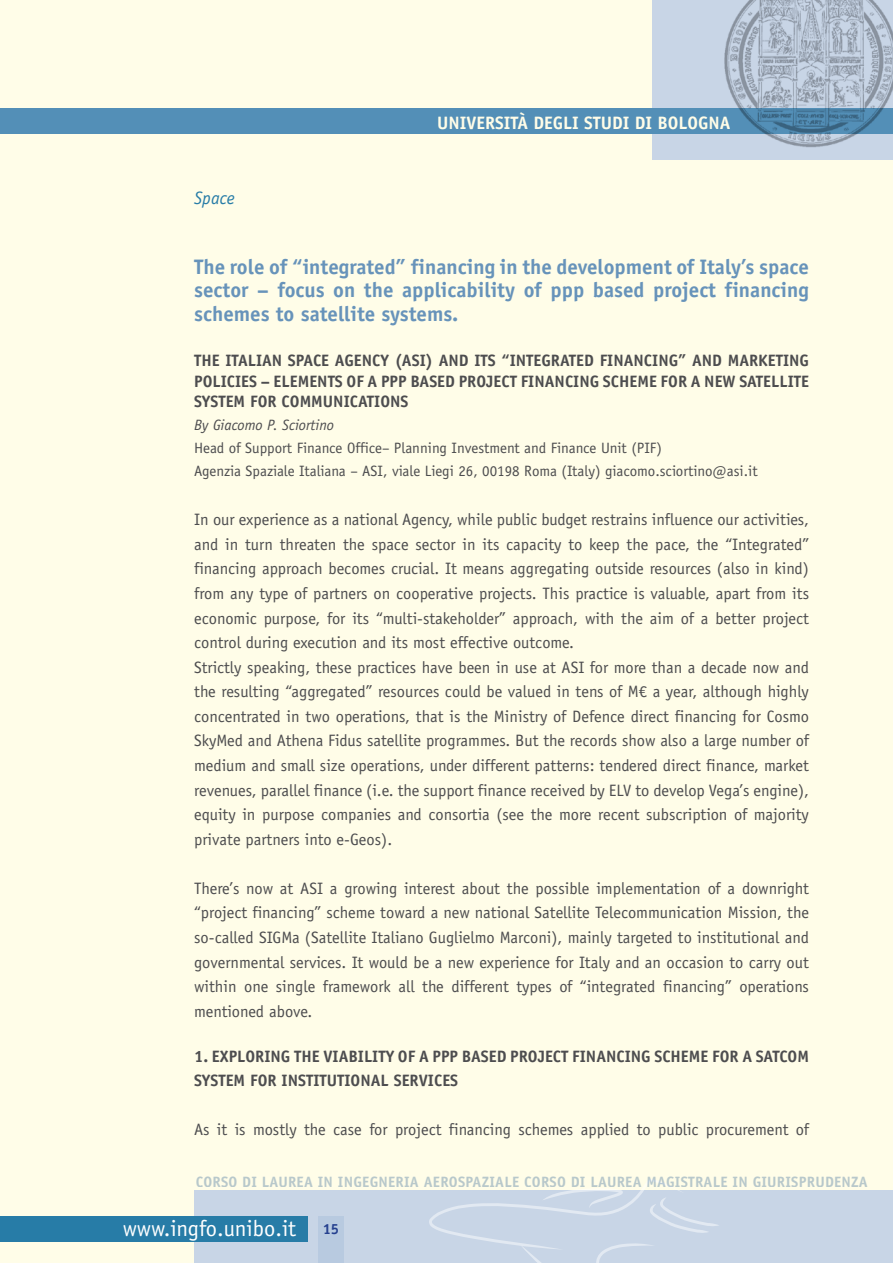
<style>
.page{position:relative;width:893px;height:1263px;background:#fffde8}
.page>*{position:absolute;margin:0;border:0;box-sizing:border-box;transform-origin:0 0}
.t1{font:22.5px "Officina Sans Std";color:#fff}
.t2{font:700 21px/23.9px "Officina Sans Std";color:#6793ba;text-align:justify}
.t3{font:700 18px "Officina Sans Std";color:#fffde8}
.t4{font:italic 18px "Officina Sans Std";color:#277ca7}
.t5{font:16.5px/24.6px "Officina Sans Std";color:#4d4d4f}
.t6{font:700 16.5px "Officina Sans Std";color:#4d4d4f}
.t7{font:15px/23.1px "Officina Sans Std";color:#4d4d4f}
.t8{font:700 15px "Officina Sans Std";letter-spacing:.015em;color:#b8cae0}
.t9{font:italic 15px "Officina Sans Std";color:#4d4d4f}
.t10{font:700 14.7px "Officina Sans Std";color:#25408f}
</style>
<div class="page">
<div style="left:194px;top:1191px;width:699px;height:72px;background:#c8d5e6"></div>
<svg style="left:428px;top:1180px;width:292px;height:83px"></svg>
<div style="left:652px;top:0;width:241px;height:159px;background:#c8d5e6"></div>
<div style="left:0;top:1216px;width:307px;height:26px;background:#277ca7"></div>
<div style="left:318px;top:1216px;width:25px;height:47px;background:#b8cae0"></div>
<div style="left:0;top:108px;width:893px;height:26px;background:#538fb7"></div>
<img style="left:724px;top:0;width:169px;height:148px">
<p class="t4" style="left:194px;top:188px;width:42px">Space</p>
<p class="t3" style="left:437px;top:111px;width:295px">UNIVERSITÀ DEGLI STUDI DI BOLOGNA</p>
<p class="t2" style="left:194px;top:254px;width:616px">THE ROLE OF “INTEGRATED” FINANCING IN THE DEVELOPMENT OF ITALY’S SPACE SECTOR – FOCUS ON THE APPLICABILITY OF PPP BASED PROJECT FINANCING SCHEMES TO SATELLITE SYSTEMS.</p>
<p class="t6" style="left:194px;top:350px;width:47px">THE ITALIAN</p>
<p class="t6" style="left:288px;top:350px;width:17px">SPACE</p>
<p class="t6" style="left:335px;top:350px;width:20px">AGENC</p>
<p class="t6" style="left:380px;top:350px;width:69px">Y (ASI) AND</p>
<p class="t6" style="left:474px;top:350px;width:45px">ITS “INTEGRATED</p>
<p class="t6" style="left:600px;top:350px;width:10px">FINANCING</p>
<p class="t6" style="left:678px;top:350px;width:25px">” AND</p>
<p class="t6" style="left:728px;top:350px;width:11px">MAR</p>
<p class="t6" style="left:758px;top:350px;width:19px">KETING</p>
<p class="t6" style="left:194px;top:371px;width:9px">POLICIES</p>
<p class="t6" style="left:261px;top:371px;width:31px">– ELEMENTS</p>
<p class="t6" style="left:347px;top:371px;width:74px">OF A PPP BASED</p>
<p class="t6" style="left:459px;top:371px;width:10px">PROJECT</p>
<p class="t6" style="left:521px;top:371px;width:10px">FINANCING</p>
<p class="t6" style="left:603px;top:371px;width:10px">SCHEME</p>
<p class="t6" style="left:661px;top:371px;width:10px">FOR</p>
<p class="t6" style="left:691px;top:371px;width:25px">A NEW</p>
<p class="t6" style="left:739px;top:371px;width:9px">SATELLITE</p>
<p class="t6" style="left:194px;top:391px;width:26px">SYSTEM</p>
<p class="t6" style="left:250px;top:391px;width:10px">FOR</p>
<p class="t6" style="left:282px;top:391px;width:10px">COMMUNICATIONS</p>
<p class="t9" style="left:194px;top:416px;width:141px">By Giacomo P. Sciortino</p>
<p class="t7" style="left:194px;top:436px;width:565px">Head of Support Finance Office– Planning Investment and Finance Unit (PIF)<br>Agenzia Spaziale Italiana – ASI, viale Liegi 26, 00198 Roma (Italy) giacomo.sciortino@asi.it</p>
<p class="t5" style="left:194px;top:507px;width:616px">In our experience as a national Agency, while public budget restrains influence our activities, and in turn threaten the space sector in its capacity to keep the pace, the “Integrated” financing approach becomes crucial. It means aggregating outside resources (also in kind) from any type of partners on cooperative projects. This practice is valuable, apart from its economic purpose, for its “multi-stakeholder” approach, with the aim of a better project control during execution and its most effective outcome.<br>Strictly speaking, these practices have been in use at ASI for more than a decade now and the resulting “aggregated” resources could be valued in tens of M€ a year, although highly concentrated in two operations, that is the Ministry of Defence direct financing for Cosmo SkyMed and Athena Fidus satellite programmes. But the records show also a large number of medium and small size operations, under different patterns: tendered direct finance, market revenues, parallel finance (i.e. the support finance received by ELV to develop Vega’s engine), equity in purpose companies and consortia (see the more recent subscription of majority private partners into e-Geos).</p>
<p class="t5" style="left:194px;top:876px;width:616px;text-align:justify">There’s now at ASI a growing interest about the possible implementation of a downright “project financing” scheme toward a new national Satellite Telecommunication Mission, the so-called SIGMa (Satellite Italiano Guglielmo Marconi), mainly targeted to institutional and governmental services. It would be a new experience for Italy and an occasion to carry out within one single framework all the different types of “integrated financing” operations mentioned above.</p>
<p class="t6" style="left:194px;top:1046px;width:45px">1. EXPLORING</p>
<p class="t6" style="left:294px;top:1046px;width:10px">THE</p>
<p class="t6" style="left:323px;top:1046px;width:9px">VIABILIT</p>
<p class="t6" style="left:386px;top:1046px;width:56px">Y OF APPP</p>
<p class="t6" style="left:462px;top:1046px;width:10px">BASED</p>
<p class="t6" style="left:510px;top:1046px;width:10px">PROJECT</p>
<p class="t6" style="left:572px;top:1046px;width:10px">FINANCING</p>
<p class="t6" style="left:654px;top:1046px;width:10px">SCHEME</p>
<p class="t6" style="left:712px;top:1046px;width:10px">FOR</p>
<p class="t6" style="left:742px;top:1046px;width:24px">A SATCOM</p>
<p class="t6" style="left:194px;top:1070px;width:26px">SYSTEM</p>
<p class="t6" style="left:250px;top:1070px;width:10px">FOR</p>
<p class="t6" style="left:282px;top:1070px;width:10px">INSTITUTIONAL</p>
<p class="t6" style="left:394px;top:1070px;width:9px">SERVICES</p>
<p class="t5" style="left:194px;top:1117px;width:616px">As it is mostly the case for project financing schemes applied to public procurement of</p>
<p class="t8" style="left:196px;top:1172px;width:674px">CORSO DI LAUREA IN INGEGNERIA AEROSPAZIALE CORSO DI LAUREA MAGISTRALE IN GIURISPRUDENZA</p>
<p class="t10" style="left:323px;top:1220px;width:18px">15</p>
<h1 class="t1" style="left:123px;top:1215px;width:175px">www.ingfo.unibo.it</h1>
</div>
